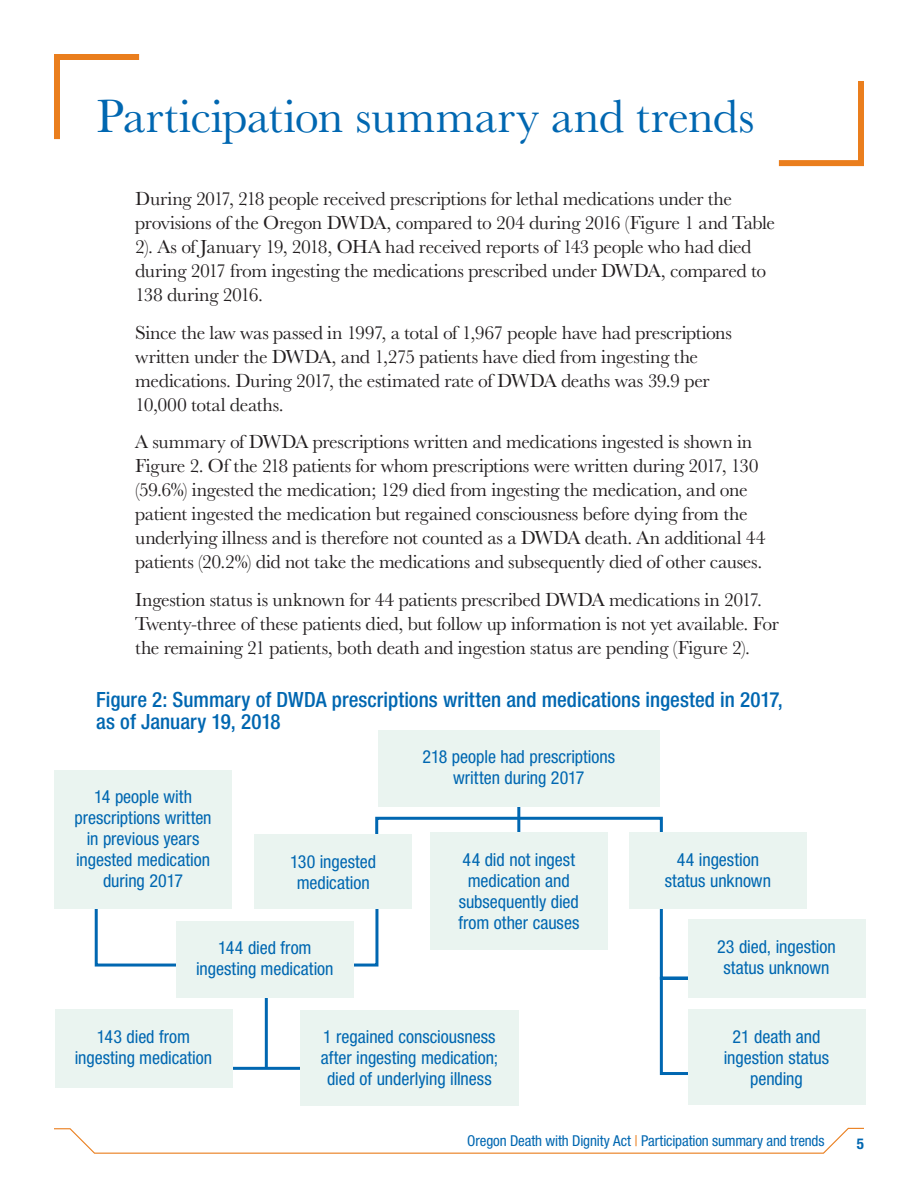
<style>
.page{position:relative;width:918px;height:1188px;background:#fff}
.page>*{position:absolute;margin:0;border:0;box-sizing:border-box;transform-origin:0 0}
.t1{font:48px "Baskerville URW";color:#0067b1}
.t2{font:500 condensed 21px/22.5px "Helvetica Neue LT Std";color:#0067b1}
.t3{font:19.5px/24px "Baskerville URW";letter-spacing:-.015em;color:#231f20}
.t4{font:condensed 18px/21px "Helvetica Neue LT Std";color:#0067b1;text-align:center}
.t5{font:condensed 15px "Helvetica Neue LT Std";letter-spacing:-.005em;color:#0067b1}
.t6{font:700 condensed 15px "Helvetica Neue LT Std";color:#0067b1}
.s1{color:#ea7e1d}
</style>
<div class="page">
<svg style="left:54px;top:1127px;width:810px;height:27px"></svg>
<svg style="left:778px;top:81px;width:86px;height:86px"></svg>
<svg style="left:54px;top:54px;width:86px;height:86px"></svg>
<svg style="left:374px;top:815px;width:343px;height:262px"></svg>
<hr style="left:517px;top:795px;width:3px;height:83px;background:#0067b1">
<div style="left:378px;top:730px;width:282px;height:77px;background:#eaf4f0"></div>
<div style="left:430px;top:833px;width:178px;height:117px;background:#eaf4f0"></div>
<div style="left:629px;top:833px;width:178px;height:76px;background:#eaf4f0"></div>
<div style="left:688px;top:919px;width:178px;height:79px;background:#eaf4f0"></div>
<div style="left:688px;top:1010px;width:178px;height:95px;background:#eaf4f0"></div>
<svg style="left:94px;top:909px;width:286px;height:59px"></svg>
<hr style="left:265px;top:966px;width:3px;height:102px;background:#0067b1">
<div style="left:54px;top:770px;width:178px;height:139px;background:#eaf4f0"></div>
<div style="left:254px;top:835px;width:158px;height:74px;background:#eaf4f0"></div>
<div style="left:176px;top:921px;width:178px;height:77px;background:#eaf4f0"></div>
<svg style="left:232px;top:1065px;width:68px;height:15px"></svg>
<div style="left:300px;top:1010px;width:218px;height:96px;background:#eaf4f0"></div>
<div style="left:55px;top:1010px;width:177px;height:78px;background:#eaf4f0"></div>
<h1 class="t1" style="left:97px;top:88px;width:660px">Participation summary and trends</h1>
<p class="t3" style="left:135px;top:187px;width:641px">During 2017, 218 people received prescriptions for lethal medications under the provisions of the Oregon DWDA, compared to 204 during 2016 (Figure 1 and Table 2). As of January 19, 2018, OHA had received reports of 143 people who had died during 2017 from ingesting the medications prescribed under DWDA, compared to 138 during 2016.</p>
<p class="t3" style="left:135px;top:321px;width:598px">Since the law was passed in 1997, a total of 1,967 people have had prescriptions written under the DWDA, and 1,275 patients have died from ingesting the medications. During 2017, the estimated rate of DWDA deaths was 39.9 per 10,000 total deaths.</p>
<p class="t3" style="left:135px;top:430px;width:632px">A summary of DWDA prescriptions written and medications ingested is shown in Figure 2. Of the 218 patients for whom prescriptions were written during 2017, 130 (59.6%) ingested the medication; 129 died from ingesting the medication, and one patient ingested the medication but regained consciousness before dying from the underlying illness and is therefore not counted as a DWDA death. An additional 44 patients (20.2%) did not take the medications and subsequently died of other causes.</p>
<p class="t3" style="left:135px;top:588px;width:645px">Ingestion status is unknown for 44 patients prescribed DWDA medications in 2017.<br>Twenty-three of these patients died, but follow up information is not yet available. For the remaining 21 patients, both death and ingestion status are pending (Figure 2).</p>
<p class="t2" style="left:96px;top:688px;width:688px">Figure 2: Summary of DWDA prescriptions written and medications ingested in 2017, as of January 19, 2018</p>
<p class="t4" style="left:422px;top:746px;width:194px">218 people had prescriptions written during 2017</p>
<p class="t4" style="left:75px;top:786px;width:139px">14 people with prescriptions written in previous years ingested medication during 2017</p>
<p class="t4" style="left:290px;top:851px;width:88px">130 ingested medication</p>
<p class="t4" style="left:196px;top:937px;width:139px">144 died from ingesting medication</p>
<p class="t4" style="left:458px;top:849px;width:122px">44 did not ingest medication and subsequently died from other causes</p>
<p class="t4" style="left:665px;top:849px;width:108px">44 ingestion status unknown</p>
<p class="t4" style="left:717px;top:936px;width:120px">23 died, ingestion status unknown</p>
<p class="t4" style="left:75px;top:1026px;width:139px">143 died from ingesting medication</p>
<p class="t4" style="left:321px;top:1026px;width:179px">1 regained consciousness after ingesting medication; died of underlying illness</p>
<p class="t4" style="left:724px;top:1026px;width:107px">21 death and ingestion status pending</p>
<p class="t5" style="left:467px;top:1132px;width:359px">Oregon Death with Dignity Act <span class="s1">|</span> Participation summary and trends</p>
<p class="t6" style="left:857px;top:1135px;width:9px">5</p>
</div>
